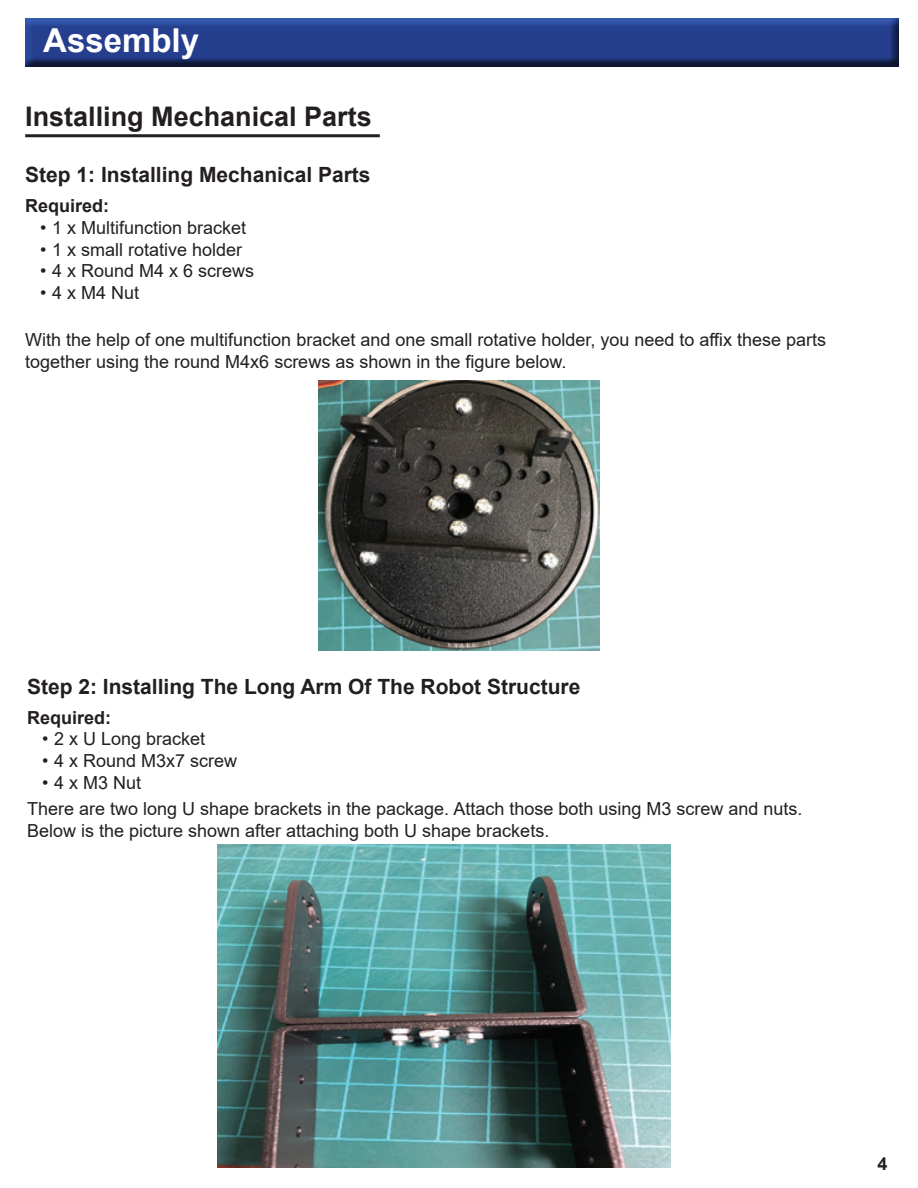
<style>
.page{position:relative;width:918px;height:1188px;background:#fff}
.page>*{position:absolute;margin:0;border:0;box-sizing:border-box;transform-origin:0 0}
.t1{font:700 33px "Arial";color:#fff}
.t2{font:700 27px "Arial";color:#231f20}
.t3{font:700 21px "Arial";color:#231f20}
.t4{font:18px/21.6px "Arial";color:#231f20}
.t5{font:700 18px "Arial";color:#231f20}
</style>
<div class="page">
<div style="left:24px;top:18px;width:876px;height:50px;background:#231f20;opacity:.75"></div>
<hr style="left:25px;top:134px;width:355px;height:3px;background:#231f20">
<img style="left:318px;top:380px;width:282px;height:270px">
<img style="left:218px;top:845px;width:453px;height:323px">
<h1 class="t1" style="left:43px;top:17px;width:157px">Assembly</h1>
<h2 class="t2" style="left:25px;top:97px;width:348px">Installing Mechanical Parts</h2>
<p class="t3" style="left:25px;top:160px;width:347px">Step 1: Installing Mechanical Parts</p>
<p class="t5" style="left:25px;top:193px;width:86px">Required:</p>
<p class="t4" style="left:40px;top:217px;width:208px">• 1 x Multifunction bracket</p>
<p class="t4" style="left:40px;top:238px;width:204px">• 1 x small rotative holder</p>
<p class="t4" style="left:40px;top:260px;width:216px">• 4 x Round M4 x 6 screws</p>
<p class="t4" style="left:40px;top:282px;width:101px">• 4 x M4 Nut</p>
<p class="t4" style="left:25px;top:329px;width:803px">With the help of one multifunction bracket and one small rotative holder, you need to affix these parts together using the round M4x6 screws as shown in the figure below.</p>
<p class="t3" style="left:27px;top:672px;width:555px">Step 2: Installing The Long Arm Of The Robot Structure</p>
<p class="t5" style="left:27px;top:705px;width:86px">Required:</p>
<p class="t4" style="left:42px;top:728px;width:165px">• 2 x U Long bracket</p>
<p class="t4" style="left:42px;top:750px;width:197px">• 4 x Round M3x7 screw</p>
<p class="t4" style="left:27px;top:769px;width:777px;line-height:26.8px;text-indent:15px">• 4 x M3 Nut<br>There are two long U shape brackets in the package. Attach those both using M3 screw and nuts.</p>
<p class="t4" style="left:27px;top:820px;width:524px">Below is the picture shown after attaching both U shape brackets.</p>
<p class="t5" style="left:878px;top:1151px;width:12px">4</p>
</div>
